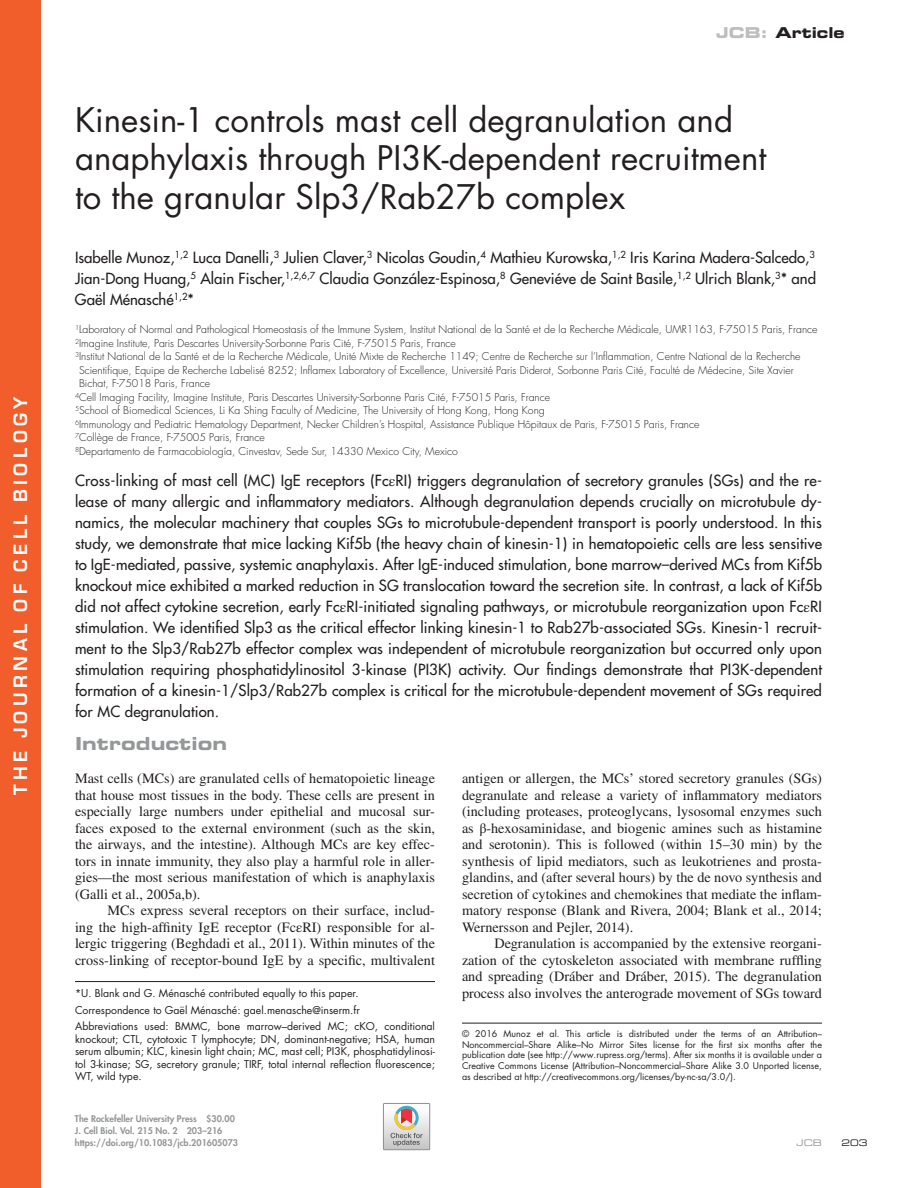
<style>
.page{position:relative;width:918px;height:1188px;background:#fff}
.page>*{position:absolute;margin:0;border:0;box-sizing:border-box;transform-origin:0 0}
.t1{font:33px/38.2px "Futura Std";color:#231f20}
.t2{font:600 18px "Eurostile";letter-spacing:.25em;color:#fff}
.t3{font:18px "Eurostile LT Std Bold Ex 2";letter-spacing:.005em;color:#949698}
.t4{font:500 15px/21px "Futura Std";letter-spacing:.005em;color:#231f20;text-align:justify}
.t5{font:15px "Eurostile LT Std Bold Ex 2";color:#231f20}
.t6{font:14.25px/16.5px "Times LT Std";color:#231f20;text-align:justify}
.t7{font:300 10.5px "Futura Std";color:#231f20}
.t8{font:10.5px/12.5px "Futura Std";color:#231f20}
.t9{font:9px/10.8px "Futura Std";color:#231f20;text-align:justify}
.t10{font:800 9px/12px "Futura Std";color:#949698}
.t11{font:9px "Eurostile LT Std Ex 2";color:#949698}
.t12{font:9px "Eurostile LT Std Ex 2";color:#231f20}
.s1{color:#bcbec0}
.s2{font-family:"STIX General";font-weight:400}
.s3{font-family:"STIX General"}
</style>
<div class="page">
<svg style="left:383px;top:1103px;width:47px;height:47px"></svg>
<hr style="left:462px;top:1023px;width:360px;height:1px;background:#231f20">
<hr style="left:75px;top:981px;width:360px;height:1px;background:#231f20">
<div style="left:0;top:0;width:40px;height:1188px;background:#f15d2b"></div>
<p class="t2" style="left:13px;top:795px;width:400px;rotate:-90deg">THE JOURNAL OF CELL BIOLOGY</p>
<p class="t5" style="left:716px;top:22px;width:130px"><span class="s1">JCB:</span> Article</p>
<h1 class="t1" style="left:75px;top:101px;width:693px">Kinesin-1 controls mast cell degranulation and anaphylaxis through PI3K-dependent recruitment to the granular Slp3/Rab27b complex</h1>
<p class="t4" style="left:75px;top:247px;width:743px">Isabelle Munoz,<sup>1,2</sup> Luca Danelli,<sup>3</sup> Julien Claver,<sup>3</sup> Nicolas Goudin,<sup>4</sup> Mathieu Kurowska,<sup>1,2</sup> Iris Karina Madera‑Salcedo,<sup>3<br></sup>Jian‑Dong Huang,<sup>5</sup> Alain Fischer,<sup>1,2,6,7</sup> Claudia González‑Espinosa,<sup>8</sup> Geneviéve de Saint Basile,<sup>1,2</sup> Ulrich Blank,<sup>3</sup>* and Gaël Ménasché<sup>1,2</sup>*</p>
<p class="t7" style="left:75px;top:323px;width:744px"><sup>1</sup>Laboratory of Normal and Pathological Homeostasis of the Immune System, Institut National de la Santé et de la Recherche Médicale, UMR1163, F-75015 Paris, France</p>
<p class="t7" style="left:75px;top:337px;width:382px"><sup>2</sup>Imagine Institute, Paris Descartes University-Sorbonne Paris Cité, F-75015 Paris, France</p>
<p class="t7" style="left:75px;top:350px;width:727px"><sup>3</sup>Institut National de la Santé et de la Recherche Médicale, Unité Mixte de Recherche 1149; Centre de Recherche sur l’Inflammation, Centre National de la Recherche</p>
<p class="t7" style="left:79px;top:364px;width:716px">Scientifique, Equipe de Recherche Labelisé 8252; Inflamex Laboratory of Excellence, Université Paris Diderot, Sorbonne Paris Cité, Faculté de Médecine, Site Xavier</p>
<p class="t7" style="left:79px;top:377px;width:133px">Bichat, F-75018 Paris, France</p>
<p class="t7" style="left:75px;top:391px;width:477px"><sup>4</sup>Cell Imaging Facility, Imagine Institute, Paris Descartes University-Sorbonne Paris Cité, F-75015 Paris, France</p>
<p class="t7" style="left:75px;top:404px;width:471px"><sup>5</sup>School of Biomedical Sciences, Li Ka Shing Faculty of Medicine, The University of Hong Kong, Hong Kong</p>
<p class="t7" style="left:75px;top:418px;width:626px"><sup>6</sup>Immunology and Pediatric Hematology Department, Necker Children’s Hospital, Assistance Publique Hôpitaux de Paris, F-75015 Paris, France</p>
<p class="t7" style="left:75px;top:431px;width:191px"><sup>7</sup>Collège de France, F-75005 Paris, France</p>
<p class="t7" style="left:75px;top:445px;width:384px"><sup>8</sup>Departamento de Farmacobiología, Cinvestav, Sede Sur, 14330 Mexico City, Mexico</p>
<p class="t4" style="left:75px;top:470px;width:749px">Cross-linking of mast cell (MC) IgE receptors (Fc<span class="s2">ε</span>RI) triggers degranulation of secretory granules (SGs) and the re&shy;lease of many allergic and inflammatory mediators. Although degranulation depends crucially on microtubule dy&shy;namics, the molecular machinery that couples SGs to microtubule-dependent transport is poorly understood. In this study, we demonstrate that mice lacking Kif5b (the heavy chain of kinesin-1) in hematopoietic cells are less sensitive to IgE-mediated, passive, systemic anaphylaxis. After IgE-induced stimulation, bone marrow–derived MCs from Kif5b knockout mice exhibited a marked reduction in SG translocation toward the secretion site. In contrast, a lack of Kif5b did not affect cytokine secretion, early Fc<span class="s2">ε</span>RI-initiated signaling pathways, or microtubule reorganization upon Fc<span class="s2">ε</span>RI stimulation. We identified Slp3 as the critical effector linking kinesin-1 to Rab27b-associated SGs. Kinesin-1 recruit&shy;ment to the Slp3/Rab27b effector complex was independent of microtubule reorganization but occurred only upon stimulation requiring phosphatidylinositol 3-kinase (PI3K) activity. Our findings demonstrate that PI3K-dependent formation of a kinesin-1/Slp3/Rab27b complex is critical for the microtubule-dependent movement of SGs required for MC degranulation.</p>
<p class="t3" style="left:75px;top:731px;width:154px">Introduction</p>
<p class="t6" style="left:75px;top:770px;width:362px">Mast cells (MCs) are granulated cells of hematopoietic lineage that house most tissues in the body. These cells are present in especially large numbers under epithelial and mucosal sur&shy;faces exposed to the external environment (such as the skin, the airways, and the intestine). Although MCs are key effec&shy;tors in innate immunity, they also play a harmful role in aller&shy;gies—the most serious manifestation of which is anaphylaxis (Galli et al., 2005a,b).</p>
<p class="t6" style="left:75px;top:902px;width:362px;text-indent:32px">MCs express several receptors on their surface, includ&shy;ing the high-affinity IgE receptor (Fc<span class="s3">ε</span>RI) responsible for al&shy;lergic triggering (Beghdadi et al., 2011). Within minutes of the cross-linking of receptor-bound IgE by a specific, multivalent</p>
<p class="t8" style="left:75px;top:985px;width:362px;line-height:16.8px">*U. Blank and G. Ménasché contributed equally to this paper.<br>Correspondence to Gaël Ménasché: gael.menasche@inserm.fr<br>Abbreviations used: BMMC, bone marrow–derived MC; cKO, conditional</p>
<p class="t8" style="left:75px;top:1033px;width:362px;text-align:justify">knockout; CTL, cytotoxic T lymphocyte; DN, dominant-negative; HSA, human serum albumin; KLC, kinesin light chain; MC, mast cell; PI3K, phosphatidylinosi&shy;tol 3-kinase; SG, secretory granule; TIRF, total internal reflection fluorescence; WT, wild type.</p>
<p class="t10" style="left:75px;top:1112px;width:165px">The Rockefeller University Press $30.00<br>J. Cell Biol. Vol. 215 No. 2 203–216 https://doi.org/10.1083/jcb.201605073</p>
<p class="t6" style="left:462px;top:770px;width:362px">antigen or allergen, the MCs’ stored secretory granules (SGs) degranulate and release a variety of inflammatory mediators (including proteases, proteoglycans, lysosomal enzymes such as <span class="s3">β</span>-hexosaminidase, and biogenic amines such as histamine and serotonin). This is followed (within 15–30 min) by the synthesis of lipid mediators, such as leukotrienes and prosta&shy;glandins, and (after several hours) by the de novo synthesis and secretion of cytokines and chemokines that mediate the inflam&shy;matory response (Blank and Rivera, 2004; Blank et al., 2014; Wernersson and Pejler, 2014).</p>
<p class="t6" style="left:462px;top:935px;width:362px;text-indent:32px">Degranulation is accompanied by the extensive reorgani&shy;zation of the cytoskeleton associated with membrane ruffling and spreading (Dráber and Dráber, 2015). The degranulation process also involves the anterograde movement of SGs toward</p>
<p class="t9" style="left:462px;top:1028px;width:362px">© 2016 Munoz et al. This article is distributed under the terms of an Attribution– Noncommercial–Share Alike–No Mirror Sites license for the first six months after the publication date (see http://www.rupress.org/terms). After six months it is available under a Creative Commons License (Attribution–Noncommercial–Share Alike 3.0 Unported license, as described at http://creativecommons.org/licenses/by-nc-sa/3.0/).</p>
<p class="t11" style="left:796px;top:1136px;width:27px">JCB</p>
<p class="t12" style="left:842px;top:1136px;width:28px">203</p>
</div>
